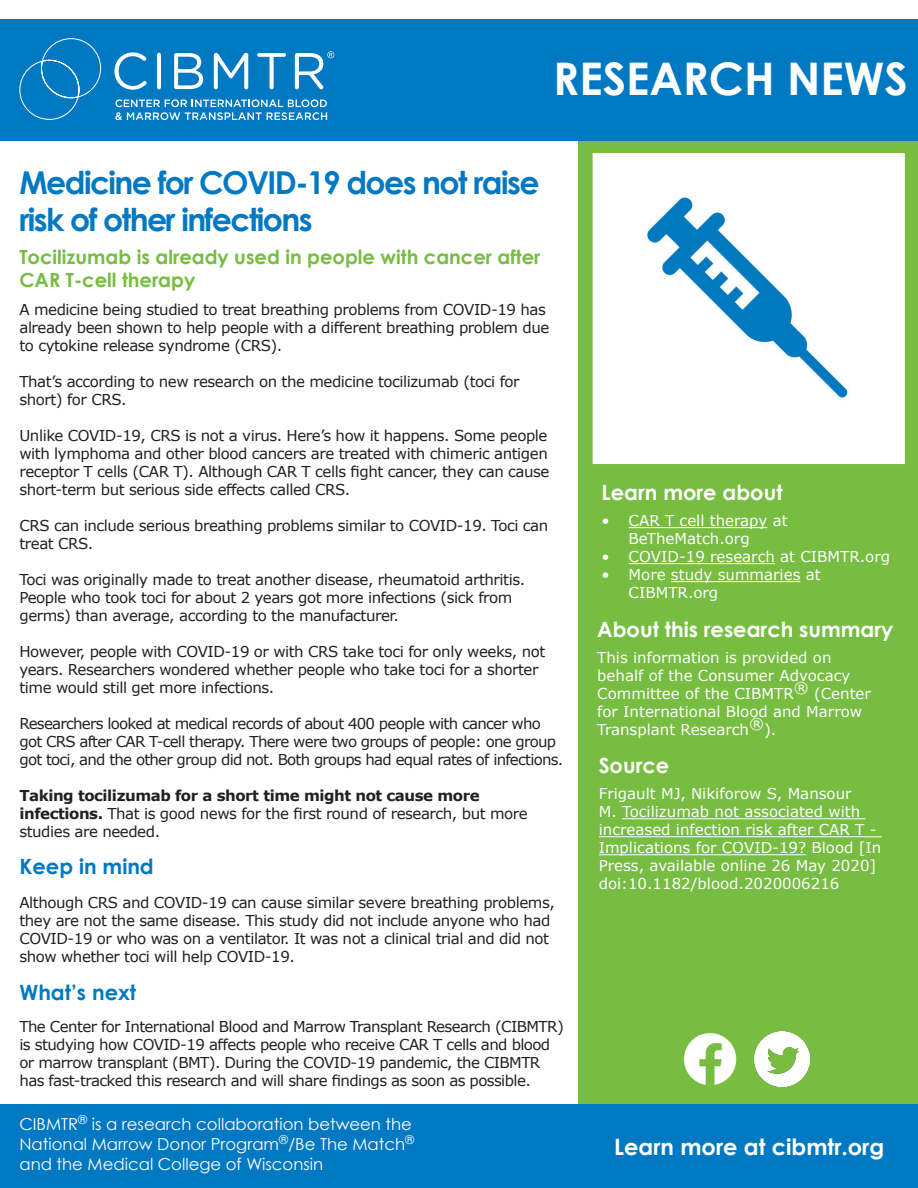
<style>
.page{position:relative;width:918px;height:1188px;background:#fff}
.page>*{position:absolute;margin:0;border:0;box-sizing:border-box;transform-origin:0 0}
.t1{font:700 45px "Century Gothic";color:#fff}
.t2{font:700 31.5px/37.8px "Century Gothic";letter-spacing:-.05em;color:#0079c2}
.t3{font:700 22.5px "Century Gothic";color:#fff}
.t4{font:700 21px "Century Gothic";color:#fff}
.t5{font:700 21px "Century Gothic";color:#0079c1}
.t6{font:700 19.5px/23.4px "Century Gothic";color:#77bd42}
.t7{font:16.5px "Century Gothic";color:#fff}
.t8{font:15px/18px "Verdana";letter-spacing:-.03em;color:#231f20}
.t9{font:15px/18px "Verdana";color:#fff}
.t10{font:15px/18px "Verdana";letter-spacing:-.05em;color:#231f20}
.s1{font-weight:700}
</style>
<div class="page">
<div style="left:579px;top:137px;width:339px;height:1051px;background:#77bd42"></div>
<div style="left:0;top:19px;width:918px;height:121px;background:#0079c2"></div>
<div style="left:593px;top:153px;width:312px;height:311px;background:#fff"></div>
<svg style="left:114px;top:52px;width:33px;height:38px"></svg>
<hr style="left:157px;top:53px;width:4px;height:36px;background:#fff;border-radius:2px">
<svg style="left:174px;top:53px;width:29px;height:36px"></svg>
<svg style="left:214px;top:53px;width:34px;height:36px"></svg>
<svg style="left:257px;top:53px;width:29px;height:36px"></svg>
<svg style="left:295px;top:51px;width:39px;height:38px"></svg>
<svg style="left:115px;top:99px;width:212px;height:21px"></svg>
<svg style="left:19px;top:38px;width:82px;height:82px"></svg>
<div style="left:0;top:1104px;width:918px;height:84px;background:#0079c2"></div>
<img style="left:683px;top:1033px;width:54px;height:52px">
<img style="left:755px;top:1032px;width:54px;height:54px">
<hr style="left:622px;top:818px;width:244px;height:1px;background:#fff">
<hr style="left:599px;top:836px;width:283px;height:1px;background:#fff">
<hr style="left:599px;top:854px;width:207px;height:1px;background:#fff">
<hr style="left:629px;top:527px;width:138px;height:1px;background:#fff">
<hr style="left:629px;top:563px;width:146px;height:1px;background:#fff">
<hr style="left:671px;top:581px;width:129px;height:1px;background:#fff">
<img style="left:642px;top:196px;width:206px;height:203px">
<p class="t1" style="left:553px;top:45px;width:356px">RESEARCH NEWS</p>
<p class="t2" style="left:19px;top:162px;width:522px">Medicine for COVID-19 does not raise risk of other infections</p>
<p class="t6" style="left:19px;top:244px;width:523px">Tocilizumab is already used in people with cancer after<br>CAR T-cell therapy</p>
<p class="t8" style="left:19px;top:300px;width:532px">A medicine being studied to treat breathing problems from COVID-19 has already been shown to help people with a different breathing problem due to cytokine release syndrome (CRS).</p>
<p class="t8" style="left:19px;top:372px;width:502px">That’s according to new research on the medicine tocilizumab (toci for short) for CRS.</p>
<p class="t8" style="left:19px;top:426px;width:532px">Unlike COVID-19, CRS is not a virus. Here’s how it happens. Some people with lymphoma and other blood cancers are treated with chimeric antigen receptor T cells (CAR T). Although CAR T cells fight cancer, they can cause short-term but serious side effects called CRS.</p>
<p class="t8" style="left:19px;top:516px;width:530px">CRS can include serious breathing problems similar to COVID-19. Toci can treat CRS.</p>
<p class="t8" style="left:19px;top:570px;width:507px">Toci was originally made to treat another disease, rheumatoid arthritis.<br>People who took toci for about 2 years got more infections (sick from germs) than average, according to the manufacturer.</p>
<p class="t8" style="left:19px;top:642px;width:527px">However, people with COVID-19 or with CRS take toci for only weeks, not years. Researchers wondered whether people who take toci for a shorter time would still get more infections.</p>
<p class="t10" style="left:19px;top:714px;width:545px">Researchers looked at medical records of about 400 people with cancer who got CRS after CAR T-cell therapy. There were two groups of people: one group got toci, and the other group did not. Both groups had equal rates of infections.</p>
<p class="t8" style="left:19px;top:786px;width:510px"><span class="s1">Taking tocilizumab for a short time might not cause more infections.</span> That is good news for the first round of research, but more studies are needed.</p>
<p class="t5" style="left:19px;top:851px;width:136px">Keep in mind</p>
<p class="t8" style="left:19px;top:893px;width:537px">Although CRS and COVID-19 can cause similar severe breathing problems, they are not the same disease. This study did not include anyone who had COVID-19 or who was on a ventilator. It was not a clinical trial and did not show whether toci will help COVID-19.</p>
<p class="t5" style="left:19px;top:977px;width:118px">What’s next</p>
<p class="t8" style="left:19px;top:1018px;width:546px">The Center for International Blood and Marrow Transplant Research (CIBMTR) is studying how COVID-19 affects people who receive CAR T cells and blood or marrow transplant (BMT). During the COVID-19 pandemic, the CIBMTR has fast-tracked this research and will share findings as soon as possible.</p>
<p class="t7" style="left:19px;top:1112px;width:394px">CIBMTR<sup>®</sup> is a research collaboration between the</p>
<p class="t7" style="left:19px;top:1132px;width:396px">National Marrow Donor Program<sup>®</sup>/Be The Match<sup>®</sup></p>
<p class="t7" style="left:19px;top:1152px;width:305px">and the Medical College of Wisconsin</p>
<p class="t4" style="left:602px;top:477px;width:183px">Learn more about</p>
<p class="t9" style="left:629px;top:512px;width:161px;text-indent:-27px">• CAR T cell therapy at<br>BeTheMatch.org</p>
<p class="t9" style="left:602px;top:548px;width:290px">• COVID-19 research at CIBMTR.org</p>
<p class="t9" style="left:629px;top:566px;width:194px;text-indent:-27px">• More study summaries at<br>CIBMTR.org</p>
<p class="t4" style="left:597px;top:613px;width:298px">About this research summary</p>
<p class="t9" style="left:597px;top:648px;width:275px">This information is provided on behalf of the Consumer Advocacy<br>Committee of the CIBMTR® (Center for International Blood and Marrow<br>Transplant Research®).</p>
<p class="t4" style="left:599px;top:750px;width:72px">Source</p>
<p class="t9" style="left:599px;top:785px;width:284px">Frigault MJ, Nikiforow S, Mansour<br>M. Tocilizumab not associated with increased infection risk after CAR T - Implications for COVID-19? Blood [In Press, available online 26 May 2020] doi:10.1182/blood.2020006216</p>
<p class="t3" style="left:614px;top:1129px;width:271px">Learn more at cibmtr.org</p>
</div>
